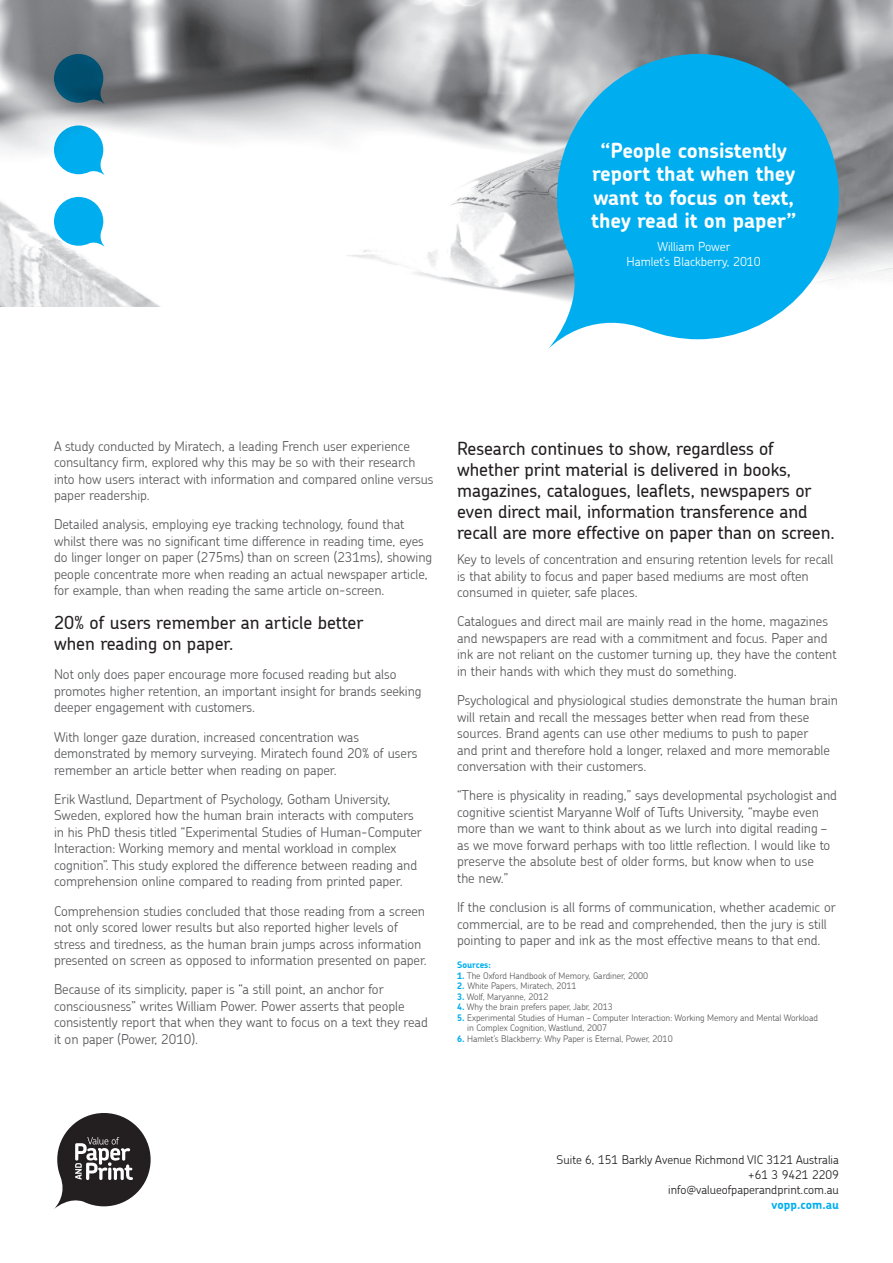
<style>
.page{position:relative;width:893px;height:1263px;background:#fff}
.page>*{position:absolute;margin:0;border:0;box-sizing:border-box;transform-origin:0 0}
.VoPP_Article_BodyHea{font:700 20.7px/23.5px "Chevin";letter-spacing:-.005em;color:#fff;text-align:center}
.VoPP_Article_BodyHea-2{font:500 18px/21px "Chevin";letter-spacing:-.005em;color:#231f20}
.VoPP_ArticleQuote{font:500 18px/21px "Chevin";color:#231f20}
.VoPP_Article_Body{font:300 13.5px/16.5px "Chevin";letter-spacing:-.005em;color:#57585a}
.VoPP_Article_Body-2{font:300 12.45px/15.1px "Chevin";letter-spacing:-.005em;color:#fff;text-align:center}
.VoPP_Intro{font:300 12px/15px "Chevin";color:#231f20;text-align:right}
.VoPP_Article_Body-3{font:300 9px/10.5px "Chevin";letter-spacing:-.005em;color:#57585a}
.VoPP_Article_Body-4{font:700 9px "Chevin";letter-spacing:-.005em;color:#00aeef}
.s1{font-weight:700;color:#00aeef}
</style>
<div class="page">
<img style="left:0;top:0;width:893px;height:306px">
<svg style="left:548px;top:54px;width:291px;height:295px;background:#30b4e5"></svg>
<svg style="left:54px;top:54px;width:51px;height:50px;background:#1d5972"></svg>
<svg style="left:54px;top:125px;width:51px;height:51px"></svg>
<svg style="left:54px;top:197px;width:51px;height:50px"></svg>
<svg style="left:54px;top:1113px;width:97px;height:96px"></svg>
<p class="VoPP_Article_BodyHea" style="left:591px;top:138px;width:207px">“People consistently report that when they want to focus on text, they read it on paper”</p>
<p class="VoPP_Article_Body-2" style="left:627px;top:239px;width:136px">William Power<br>Hamlet’s Blackberry, 2010</p>
<p class="VoPP_Article_Body" style="left:54px;top:437px;width:381px">A study conducted by Miratech, a leading French user experience consultancy firm, explored why this may be so with their research into how users interact with information and compared online versus paper readership.</p>
<p class="VoPP_Article_Body" style="left:54px;top:516px;width:380px">Detailed analysis, employing eye tracking technology, found that whilst there was no significant time difference in reading time, eyes do linger longer on paper (275ms) than on screen (231ms), showing people concentrate more when reading an actual newspaper article, for example, than when reading the same article on-screen.</p>
<p class="VoPP_ArticleQuote" style="left:54px;top:612px;width:311px">20% of users remember an article better when reading on paper.</p>
<p class="VoPP_Article_Body" style="left:54px;top:666px;width:369px">Not only does paper encourage more focused reading but also promotes higher retention, an important insight for brands seeking deeper engagement with customers.</p>
<p class="VoPP_Article_Body" style="left:54px;top:728px;width:365px">With longer gaze duration, increased concentration was demonstrated by memory surveying. Miratech found 20% of users remember an article better when reading on paper.</p>
<p class="VoPP_Article_Body" style="left:54px;top:790px;width:369px">Erik Wastlund, Department of Psychology, Gotham University, Sweden, explored how the human brain interacts with computers in his PhD thesis titled “Experimental Studies of Human-Computer Interaction: Working memory and mental workload in complex cognition”. This study explored the difference between reading and comprehension online compared to reading from printed paper.</p>
<p class="VoPP_Article_Body" style="left:54px;top:902px;width:374px">Comprehension studies concluded that those reading from a screen not only scored lower results but also reported higher levels of stress and tiredness, as the human brain jumps across information presented on screen as opposed to information presented on paper.</p>
<p class="VoPP_Article_Body" style="left:54px;top:981px;width:375px">Because of its simplicity, paper is “a still point, an anchor for consciousness” writes William Power. Power asserts that people consistently report that when they want to focus on a text they read it on paper (Power, 2010).</p>
<p class="VoPP_Article_BodyHea-2" style="left:457px;top:438px;width:379px">Research continues to show, regardless of whether print material is delivered in books, magazines, catalogues, leaflets, newspapers or even direct mail, information transference and recall are more effective on paper than on screen.</p>
<p class="VoPP_Article_Body" style="left:457px;top:551px;width:378px">Key to levels of concentration and ensuring retention levels for recall is that ability to focus and paper based mediums are most often consumed in quieter, safe places.</p>
<p class="VoPP_Article_Body" style="left:457px;top:613px;width:381px">Catalogues and direct mail are mainly read in the home, magazines and newspapers are read with a commitment and focus. Paper and ink are not reliant on the customer turning up, they have the content in their hands with which they must do something.</p>
<p class="VoPP_Article_Body" style="left:457px;top:692px;width:382px">Psychological and physiological studies demonstrate the human brain will retain and recall the messages better when read from these sources. Brand agents can use other mediums to push to paper<br>and print and therefore hold a longer, relaxed and more memorable conversation with their customers.</p>
<p class="VoPP_Article_Body" style="left:457px;top:787px;width:381px">“There is physicality in reading,” says developmental psychologist and cognitive scientist Maryanne Wolf of Tufts University, “maybe even more than we want to think about as we lurch into digital reading – as we move forward perhaps with too little reflection. I would like to preserve the absolute best of older forms, but know when to use<br>the new.”</p>
<p class="VoPP_Article_Body" style="left:457px;top:899px;width:380px">If the conclusion is all forms of communication, whether academic or commercial, are to be read and comprehended, then the jury is still pointing to paper and ink as the most effective means to that end.</p>
<p class="VoPP_Article_Body-4" style="left:457px;top:959px;width:35px">Sources:</p>
<p class="VoPP_Article_Body-3" style="left:457px;top:970px;width:193px"><span class="s1">1.</span> The Oxford Handbook of Memory, Gardiner, 2000</p>
<p class="VoPP_Article_Body-3" style="left:457px;top:981px;width:121px"><span class="s1">2.</span> White Papers, Miratech, 2011</p>
<p class="VoPP_Article_Body-3" style="left:457px;top:991px;width:93px"><span class="s1">3.</span> Wolf, Maryanne, 2012</p>
<p class="VoPP_Article_Body-3" style="left:457px;top:1002px;width:157px"><span class="s1">4.</span> Why the brain prefers paper, Jabr, 2013</p>
<p class="VoPP_Article_Body-3" style="left:467px;top:1012px;width:352px;text-indent:-10px"><span class="s1">5.</span> Experimental Studies of Human – Computer Interaction: Working Memory and Mental Workload in Complex Cognition, Wastlund, 2007</p>
<p class="VoPP_Article_Body-3" style="left:457px;top:1033px;width:217px"><span class="s1">6.</span> Hamlet’s Blackberry: Why Paper is Eternal, Power, 2010</p>
<p class="VoPP_Intro" style="left:557px;top:1152px;width:284px">Suite 6, 151 Barkly Avenue Richmond VIC 3121 Australia +61 3 9421 2209<br>info@valueofpaperandprint.com.au<br><span class="s1">vopp.com.au</span></p>
</div>
